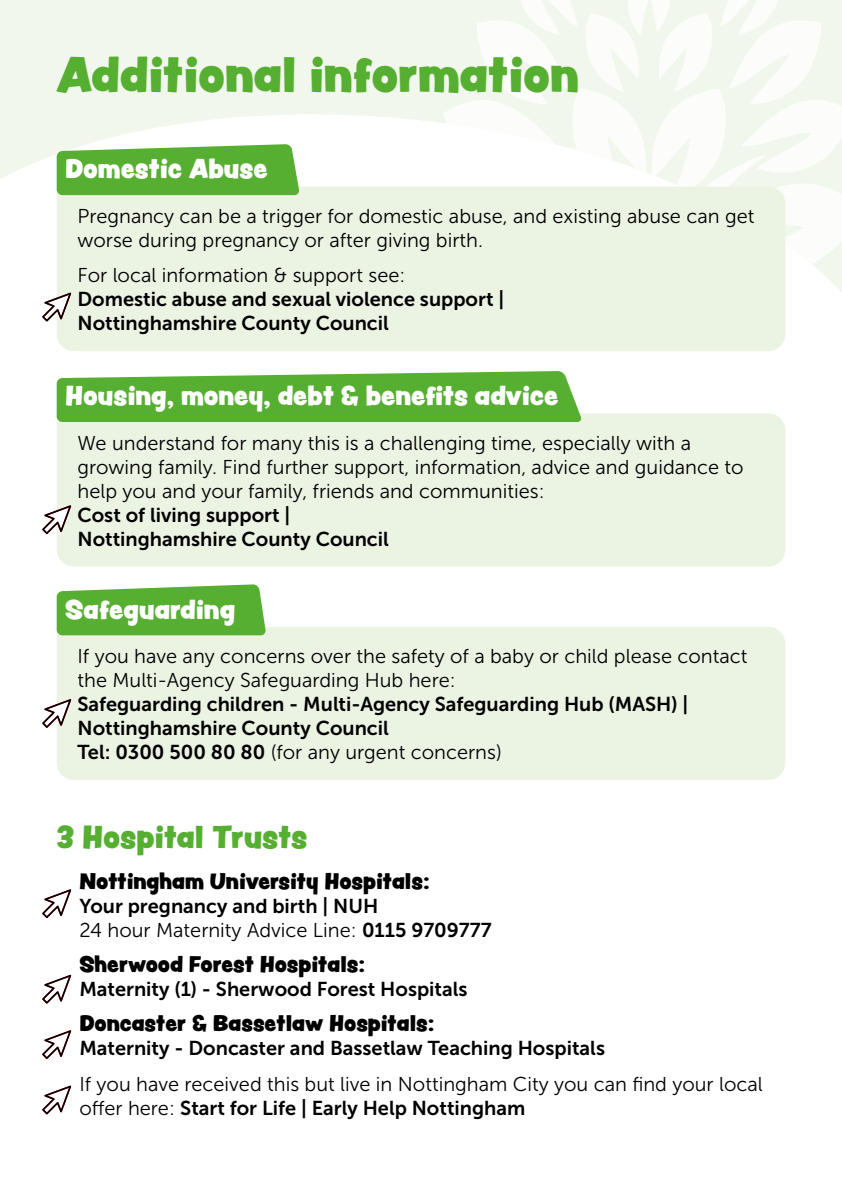
<style>
.page{position:relative;width:842px;height:1191px;background:#fff}
.page>*{position:absolute;margin:0;border:0;box-sizing:border-box;transform-origin:0 0}
.t1{font:44px "Peachy Keen JF";color:#56af31}
.t2{font:28px "Peachy Keen JF";color:#56af31}
.t3{font:24px "Peachy Keen JF";color:#fff}
.t4{font:20px/24px "Museo Sans 300";color:#000}
.t5{font:20px/24px "Museo Sans 700";color:#000}
.t6{font:20px "Peachy Keen JF";color:#000}
.s1{font-family:"Museo Sans 700"}
.s2{font-family:"Museo Sans 300"}
</style>
<div class="page">
<svg style="left:0;top:0;width:842px;height:292px;fill:#f2f7ed"></svg>
<svg style="left:433px;top:0;width:43px;height:187px;fill:#f2f7ed"></svg>
<svg style="left:476px;top:0;width:366px;height:279px"></svg>
<div style="left:57px;top:187px;width:728px;height:164px;background:#ebf3e3"></div>
<div style="left:57px;top:627px;width:728px;height:153px;background:#ebf3e3"></div>
<svg style="left:57px;top:144px;width:243px;height:51px;background:#64b542"></svg>
<svg style="left:57px;top:584px;width:209px;height:51px;background:#65b643"></svg>
<div style="left:57px;top:413px;width:728px;height:153px;background:#ebf3e3"></div>
<svg style="left:57px;top:371px;width:525px;height:51px;background:#64b542"></svg>
<svg style="left:42px;top:293px;width:29px;height:28px"></svg>
<svg style="left:42px;top:505px;width:29px;height:29px"></svg>
<svg style="left:42px;top:699px;width:29px;height:29px"></svg>
<svg style="left:42px;top:889px;width:29px;height:29px"></svg>
<svg style="left:42px;top:974px;width:29px;height:29px"></svg>
<svg style="left:42px;top:1030px;width:29px;height:29px"></svg>
<svg style="left:42px;top:1085px;width:29px;height:29px"></svg>
<h1 class="t1" style="left:57px;top:41px;width:524px">Additional information</h1>
<p class="t3" style="left:65px;top:151px;width:204px">Domestic Abuse</p>
<p class="t4" style="left:77px;top:204px;width:678px">Pregnancy can be a trigger for domestic abuse, and existing abuse can get worse during pregnancy or after giving birth.</p>
<p class="t4" style="left:77px;top:264px;width:329px">For local information &amp; support see:</p>
<p class="t5" style="left:77px;top:287px;width:428px">Domestic abuse and sexual violence support |<br>Nottinghamshire County Council</p>
<p class="t3" style="left:65px;top:377px;width:495px">Housing, money, debt &amp; benefits advice</p>
<p class="t4" style="left:77px;top:431px;width:668px">We understand for many this is a challenging time, especially with a growing family. Find further support, information, advice and guidance to help you and your family, friends and communities:</p>
<p class="t5" style="left:77px;top:503px;width:313px">Cost of living support |<br>Nottinghamshire County Council</p>
<p class="t3" style="left:65px;top:591px;width:172px">Safeguarding</p>
<p class="t4" style="left:77px;top:644px;width:671px">If you have any concerns over the safety of a baby or child please contact the Multi-Agency Safeguarding Hub here:</p>
<p class="t5" style="left:77px;top:692px;width:612px">Safeguarding children - Multi-Agency Safeguarding Hub (MASH) |<br>Nottinghamshire County Council</p>
<p class="t4" style="left:77px;top:740px;width:426px"><span class="s1">Tel: 0300 500 80 80</span> (for any urgent concerns)</p>
<h2 class="t2" style="left:57px;top:815px;width:252px">3 Hospital Trusts</h2>
<p class="t6" style="left:79px;top:865px;width:352px">Nottingham University Hospitals:</p>
<p class="t5" style="left:79px;top:893px;width:300px">Your pregnancy and birth | NUH</p>
<p class="t4" style="left:79px;top:918px;width:414px">24 hour Maternity Advice Line: <span class="s1">0115 9709777</span></p>
<p class="t6" style="left:79px;top:949px;width:287px">Sherwood Forest Hospitals:</p>
<p class="t5" style="left:79px;top:977px;width:390px">Maternity (1) - Sherwood Forest Hospitals</p>
<p class="t6" style="left:79px;top:1008px;width:356px">Doncaster &amp; Bassetlaw Hospitals:</p>
<p class="t5" style="left:79px;top:1036px;width:527px">Maternity - Doncaster and Bassetlaw Teaching Hospitals</p>
<p class="t4" style="left:79px;top:1072px;width:685px">If you have received this but live in Nottingham City you can find your local</p>
<p class="t5" style="left:79px;top:1095px;width:448px"><span class="s2">offer here:</span> Start for Life | Early Help Nottingham</p>
</div>
